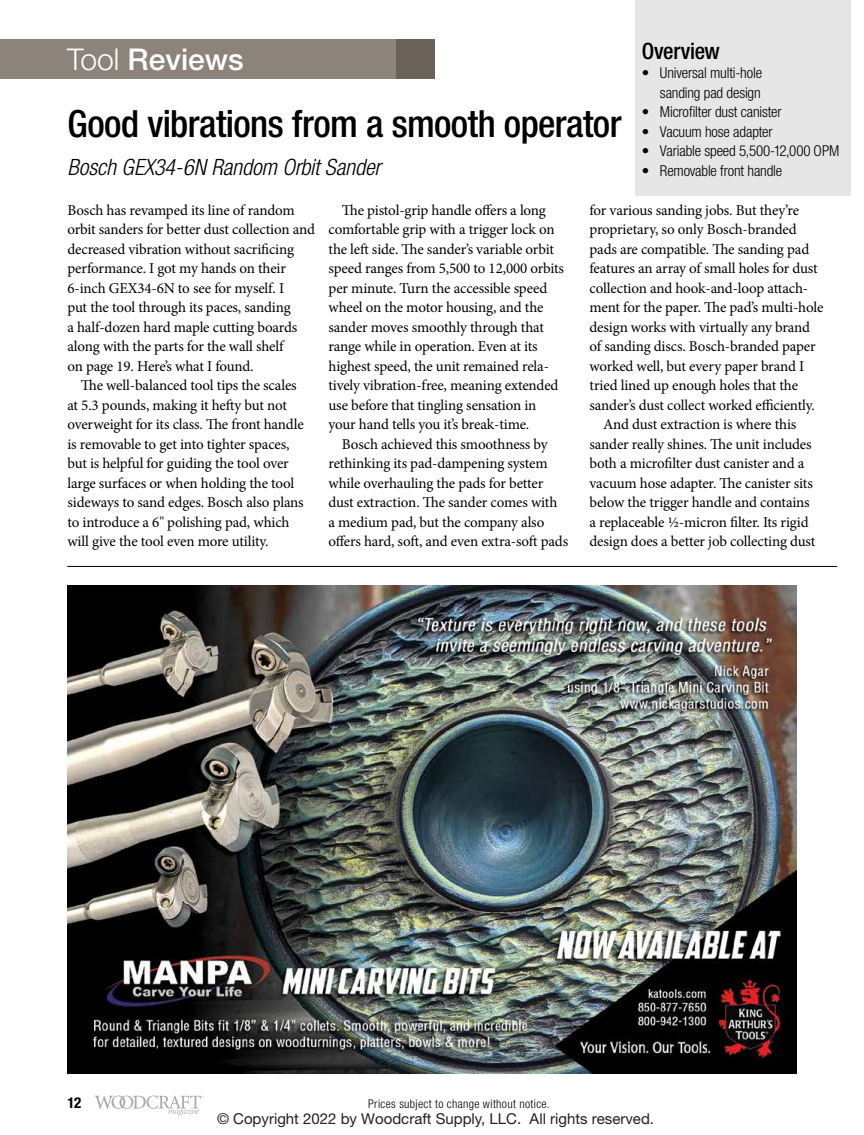
<style>
.page{position:relative;width:864px;height:1135px;background:#fff}
.page>*{position:absolute;margin:0;border:0;box-sizing:border-box;transform-origin:0 0}
.t1{font:500 condensed 37.5px "Helvetica Neue";letter-spacing:-.015em;color:#000}
.t2{font:500 30px "Helvetica Neue";color:#fff}
.t3{font:italic 300 condensed 22.5px "Helvetica Neue";letter-spacing:-.005em;color:#000}
.t4{font:500 condensed 22.5px "Helvetica Neue";letter-spacing:-.015em;color:#000}
.t5{font:15px/19.5px "Minion Pro";letter-spacing:-.01em;color:#000}
.t6{font:300 condensed 15px/19.5px "Helvetica Neue";letter-spacing:-.01em;color:#000;text-align:right}
.t7{font:15px "Helvetica Neue";color:#231f20}
.t8{font:700 condensed 15px "Helvetica Neue";color:#000}
.t9{font:300 condensed 12px "Helvetica Neue";letter-spacing:.03em;color:#000}
.s1{font-weight:300}
</style>
<div class="page">
<div style="left:0;top:39px;width:425px;height:39px;background:#8c837b"></div>
<div style="left:396px;top:39px;width:39px;height:39px;background:#6a6158"></div>
<div style="left:635px;top:0;width:215px;height:195px;background:#e6e6e7"></div>
<hr style="left:68px;top:566px;width:769px;height:1px;background:#000">
<img style="left:68px;top:585px;width:729px;height:488px">
<svg style="left:95px;top:1095px;width:108px;height:20px"></svg>
<h2 class="t2" style="left:67px;top:42px;width:178px"><span class="s1">Tool</span> Reviews</h2>
<h1 class="t1" style="left:68px;top:101px;width:556px">Good vibrations from a smooth operator</h1>
<h3 class="t3" style="left:68px;top:154px;width:315px">Bosch GEX34-6N Random Orbit Sander</h3>
<h3 class="t4" style="left:642px;top:37px;width:80px">Overview</h3>
<p class="t6" style="left:642px;top:63px;width:122px">• Universal multi-hole sanding pad design</p>
<p class="t6" style="left:642px;top:102px;width:141px">• Microfilter dust canister</p>
<p class="t6" style="left:642px;top:121px;width:132px">• Vacuum hose adapter</p>
<p class="t6" style="left:642px;top:141px;width:199px">• Variable speed 5,500-12,000 OPM</p>
<p class="t6" style="left:642px;top:160px;width:142px">• Removable front handle</p>
<p class="t5" style="left:67px;top:200px;width:249px">Bosch has revamped its line of random orbit sanders for better dust collection and decreased vibration without sacrificing performance. I got my hands on their 6-inch GEX34-6N to see for myself. I<br>put the tool through its paces, sanding<br>a half-dozen hard maple cutting boards along with the parts for the wall shelf<br>on page 19. Here’s what I found.</p>
<p class="t5" style="left:67px;top:376px;width:238px;text-indent:14px">The well-balanced tool tips the scales at 5.3 pounds, making it hefty but not overweight for its class. The front handle is removable to get into tighter spaces, but is helpful for guiding the tool over large surfaces or when holding the tool sideways to sand edges. Bosch also plans to introduce a 6" polishing pad, which will give the tool even more utility.</p>
<p class="t5" style="left:328px;top:200px;width:237px;text-indent:14px">The pistol-grip handle offers a long comfortable grip with a trigger lock on the left side. The sander’s variable orbit speed ranges from 5,500 to 12,000 orbits per minute. Turn the accessible speed wheel on the motor housing, and the sander moves smoothly through that range while in operation. Even at its highest speed, the unit remained rela&shy;tively vibration-free, meaning extended use before that tingling sensation in your hand tells you it’s break-time.</p>
<p class="t5" style="left:328px;top:434px;width:241px;text-indent:14px">Bosch achieved this smoothness by rethinking its pad-dampening system while overhauling the pads for better dust extraction. The sander comes with<br>a medium pad, but the company also offers hard, soft, and even extra-soft pads</p>
<p class="t5" style="left:590px;top:200px;width:211px">for various sanding jobs. But they’re</p>
<p class="t5" style="left:590px;top:220px;width:209px">proprietary, so only Bosch-branded</p>
<p class="t5" style="left:590px;top:239px;width:221px">pads are compatible. The sanding pad</p>
<p class="t5" style="left:590px;top:259px;width:230px">features an array of small holes for dust</p>
<p class="t5" style="left:590px;top:278px;width:220px">collection and hook-and-loop attach-</p>
<p class="t5" style="left:590px;top:298px;width:235px">ment for the paper. The pad’s multi-hole</p>
<p class="t5" style="left:590px;top:317px;width:222px">design works with virtually any brand</p>
<p class="t5" style="left:590px;top:337px;width:228px">of sanding discs. Bosch-branded paper</p>
<p class="t5" style="left:590px;top:356px;width:216px">worked well, but every paper brand I</p>
<p class="t5" style="left:590px;top:376px;width:210px">tried lined up enough holes that the</p>
<p class="t5" style="left:590px;top:395px;width:227px">sander’s dust collect worked efficiently.</p>
<p class="t5" style="left:603px;top:415px;width:195px">And dust extraction is where this</p>
<p class="t5" style="left:590px;top:434px;width:224px">sander really shines. The unit includes</p>
<p class="t5" style="left:590px;top:454px;width:216px">both a microfilter dust canister and a</p>
<p class="t5" style="left:590px;top:473px;width:225px">vacuum hose adapter. The canister sits</p>
<p class="t5" style="left:590px;top:493px;width:222px">below the trigger handle and contains</p>
<p class="t5" style="left:590px;top:512px;width:221px">a replaceable 1/2-micron filter. Its rigid</p>
<p class="t5" style="left:590px;top:532px;width:227px">design does a better job collecting dust</p>
<p class="t8" style="left:68px;top:1093px;width:15px">12</p>
<p class="t9" style="left:368px;top:1096px;width:183px">Prices subject to change without notice.</p>
<p class="t7" style="left:217px;top:1109px;width:439px">© Copyright 2022 by Woodcraft Supply, LLC. All rights reserved.</p>
</div>
